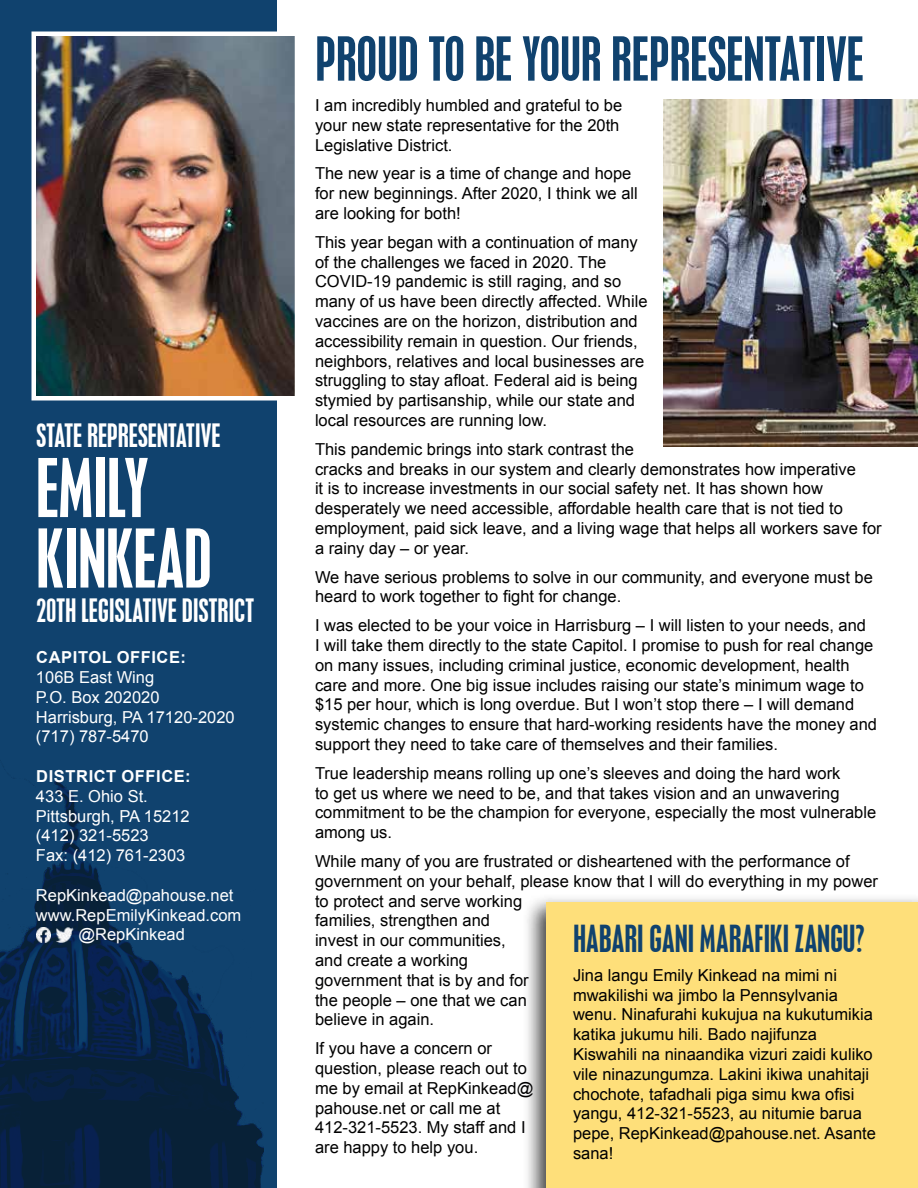
<style>
.page{position:relative;width:918px;height:1188px;background:#fff}
.page>*{position:absolute;margin:0;border:0;box-sizing:border-box;transform-origin:0 0}
.t1{font:condensed 72px/70.5px "Placard";color:#fff}
.t2{font:condensed 54px "Placard";color:#10426e}
.t3{font:condensed 33px "Placard";letter-spacing:.005em;color:#10426e}
.t4{font:condensed 28.5px "Placard";color:#fff}
.t5{font:16.5px/19.8px "Arial";color:#000001}
.t6{font:16.5px/19.8px "Arial";color:#fff}
.t7{font:700 16.5px "Arial";letter-spacing:.035em;color:#fff}
</style>
<div class="page">
<div style="left:523px;top:893px;width:395px;height:295px;background:#000001;opacity:.75"></div>
<div style="left:547px;top:902px;width:371px;height:286px;background:#fedf7a"></div>
<div style="left:0;top:0;width:277px;height:1188px;background:#10426e"></div>
<img style="left:31px;top:31px;width:264px;height:370px">
<img style="left:0;top:780px;width:263px;height:408px">
<img style="left:36px;top:928px;width:15px;height:14px">
<img style="left:55px;top:928px;width:19px;height:15px">
<img style="left:664px;top:99px;width:254px;height:348px">
<hr style="left:0;top:792px;width:1px;height:76px;background:#7dcdeb">
<h3 class="t4" style="left:36px;top:418px;width:186px">STATE REPRESENTATIVE</h3>
<h1 class="t1" style="left:36px;top:453px;width:177px">EMILY<br>KINKEAD</h1>
<h3 class="t4" style="left:36px;top:593px;width:219px">20TH LEGISLATIVE DISTRICT</h3>
<p class="t7" style="left:36px;top:646px;width:151px">CAPITOL OFFICE:</p>
<p class="t6" style="left:36px;top:667px;width:200px">106B East Wing<br>P.O. Box 202020<br>Harrisburg, PA 17120-2020 (717) 787-5470</p>
<p class="t7" style="left:36px;top:765px;width:156px">DISTRICT OFFICE:</p>
<p class="t6" style="left:36px;top:786px;width:155px">433 E. Ohio St.<br>Pittsburgh, PA 15212 (412) 321-5523<br>Fax: (412) 761-2303</p>
<p class="t6" style="left:36px;top:885px;width:199px">RepKinkead@pahouse.net</p>
<p class="t6" style="left:36px;top:905px;width:207px">www.RepEmilyKinkead.com</p>
<p class="t6" style="left:78px;top:925px;width:108px">@RepKinkead</p>
<h2 class="t2" style="left:315px;top:26px;width:550px">PROUD TO BE YOUR REPRESENTATIVE</h2>
<p class="t5" style="left:315px;top:95px;width:309px">I am incredibly humbled and grateful to be your new state representative for the 20th<br>Legislative District.</p>
<p class="t5" style="left:315px;top:164px;width:324px">The new year is a time of change and hope for new beginnings. After 2020, I think we all are looking for both!</p>
<p class="t5" style="left:315px;top:232px;width:334px">This year began with a continuation of many of the challenges we faced in 2020. The COVID-19 pandemic is still raging, and so many of us have been directly affected. While vaccines are on the horizon, distribution and accessibility remain in question. Our friends, neighbors, relatives and local businesses are struggling to stay afloat. Federal aid is being stymied by partisanship, while our state and local resources are running low.</p>
<p class="t5" style="left:315px;top:439px;width:568px">This pandemic brings into stark contrast the<br>cracks and breaks in our system and clearly demonstrates how imperative<br>it is to increase investments in our social safety net. It has shown how desperately we need accessible, affordable health care that is not tied to employment, paid sick leave, and a living wage that helps all workers save for a rainy day – or year.</p>
<p class="t5" style="left:315px;top:567px;width:559px">We have serious problems to solve in our community, and everyone must be heard to work together to fight for change.</p>
<p class="t5" style="left:315px;top:615px;width:564px">I was elected to be your voice in Harrisburg – I will listen to your needs, and<br>I will take them directly to the state Capitol. I promise to push for real change on many issues, including criminal justice, economic development, health care and more. One big issue includes raising our state’s minimum wage to $15 per hour, which is long overdue. But I won’t stop there – I will demand systemic changes to ensure that hard-working residents have the money and support they need to take care of themselves and their families.</p>
<p class="t5" style="left:315px;top:763px;width:563px">True leadership means rolling up one’s sleeves and doing the hard work<br>to get us where we need to be, and that takes vision and an unwavering commitment to be the champion for everyone, especially the most vulnerable among us.</p>
<p class="t5" style="left:315px;top:851px;width:565px">While many of you are frustrated or disheartened with the performance of government on your behalf, please know that I will do everything in my power to protect and serve working<br>families, strengthen and<br>invest in our communities,<br>and create a working<br>government that is by and for<br>the people – one that we can<br>believe in again.</p>
<p class="t5" style="left:315px;top:1038px;width:220px">If you have a concern or question, please reach out to me by email at RepKinkead@ pahouse.net or call me at<br>412-321-5523. My staff and I are happy to help you.</p>
<h3 class="t3" style="left:573px;top:918px;width:293px">HABARI GANI MARAFIKI ZANGU?</h3>
<p class="t5" style="left:573px;top:965px;width:304px">Jina langu Emily Kinkead na mimi ni mwakilishi wa jimbo la Pennsylvania wenu. Ninafurahi kukujua na kukutumikia katika jukumu hili. Bado najifunza Kiswahili na ninaandika vizuri zaidi kuliko vile ninazungumza. Lakini ikiwa unahitaji chochote, tafadhali piga simu kwa ofisi yangu, 412-321-5523, au nitumie barua pepe, RepKinkead@pahouse.net. Asante sana!</p>
</div>
